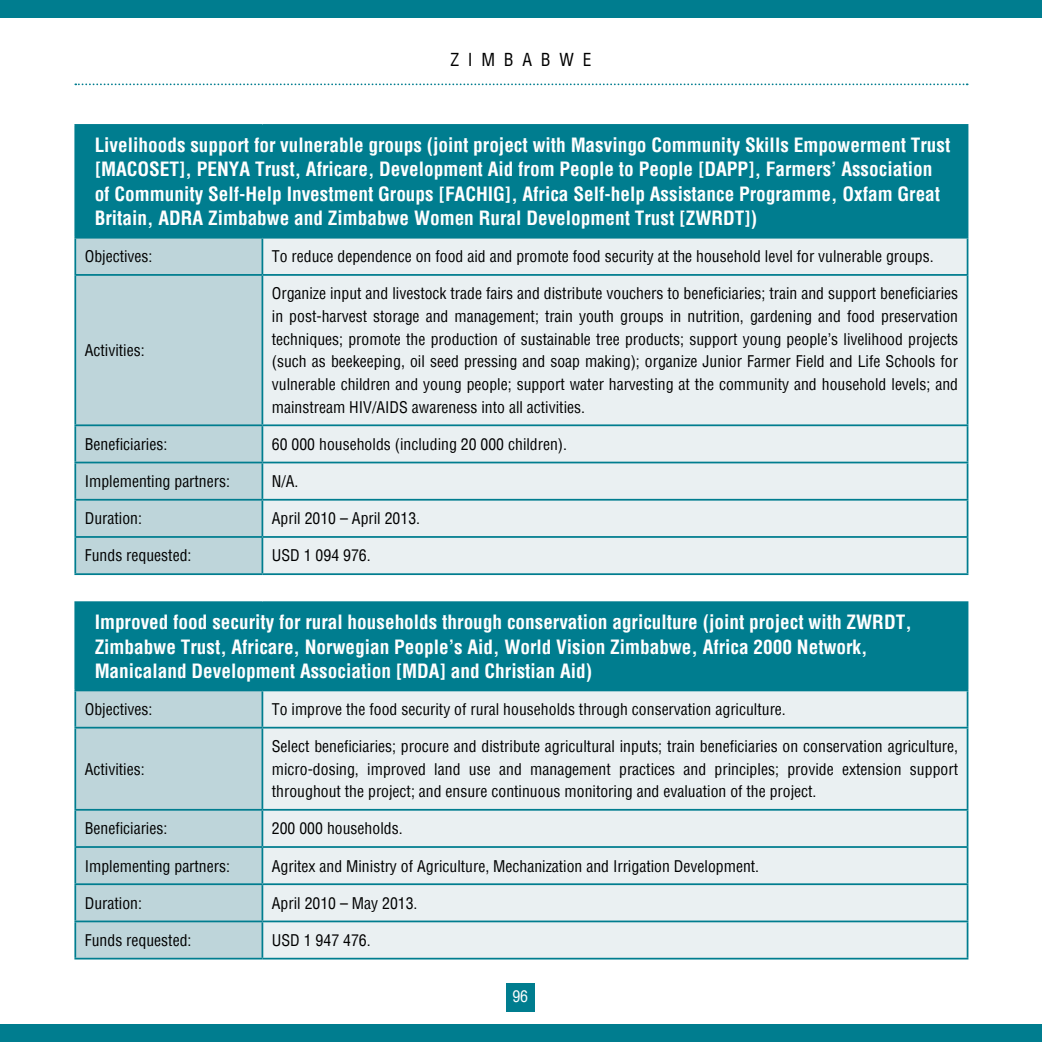
<style>
.page{position:relative;width:1042px;height:1042px;background:#fff}
.page>*{position:absolute;margin:0;border:0;box-sizing:border-box;transform-origin:0 0}
.t1{font:700 condensed 19.25px/24.5px "Helvetica";color:#fff}
.t2{font:condensed 17.5px "Helvetica";letter-spacing:.5em;color:#000}
.t3{font:condensed 15.75px/22.8px "Helvetica";color:#000;text-align:justify}
.t4{font:condensed 15.75px "Helvetica";color:#fff}
</style>
<div class="page">
<div style="left:506px;top:983px;width:28px;height:29px;background:#007d8f"></div>
<div style="left:75px;top:125px;width:892px;height:113px;background:#007d8f"></div>
<div style="left:76px;top:239px;width:185px;height:334px;background:#bed5da"></div>
<div style="left:263px;top:239px;width:703px;height:334px;background:#eaf0f2"></div>
<hr style="left:74px;top:124px;width:188px;height:2px;background:#007d8f">
<hr style="left:74px;top:126px;width:2px;height:111px;background:#007d8f">
<hr style="left:262px;top:124px;width:706px;height:2px;background:#007d8f">
<hr style="left:966px;top:126px;width:2px;height:111px;background:#007d8f">
<hr style="left:74px;top:237px;width:188px;height:2px;background:#007d8f">
<hr style="left:74px;top:239px;width:2px;height:35px;background:#007d8f">
<hr style="left:262px;top:237px;width:706px;height:2px;background:#007d8f">
<hr style="left:261px;top:239px;width:2px;height:35px;background:#007d8f">
<hr style="left:966px;top:239px;width:2px;height:35px;background:#007d8f">
<hr style="left:74px;top:274px;width:188px;height:2px;background:#007d8f">
<hr style="left:74px;top:276px;width:2px;height:148px;background:#007d8f">
<hr style="left:262px;top:274px;width:706px;height:2px;background:#007d8f">
<hr style="left:261px;top:276px;width:2px;height:148px;background:#007d8f">
<hr style="left:966px;top:276px;width:2px;height:148px;background:#007d8f">
<hr style="left:74px;top:424px;width:188px;height:2px;background:#007d8f">
<hr style="left:74px;top:426px;width:2px;height:36px;background:#007d8f">
<hr style="left:262px;top:424px;width:706px;height:2px;background:#007d8f">
<hr style="left:261px;top:426px;width:2px;height:36px;background:#007d8f">
<hr style="left:966px;top:426px;width:2px;height:36px;background:#007d8f">
<hr style="left:74px;top:462px;width:188px;height:1px;background:#007d8f">
<hr style="left:74px;top:463px;width:2px;height:36px;background:#007d8f">
<hr style="left:262px;top:462px;width:706px;height:1px;background:#007d8f">
<hr style="left:261px;top:463px;width:2px;height:36px;background:#007d8f">
<hr style="left:966px;top:463px;width:2px;height:36px;background:#007d8f">
<hr style="left:74px;top:499px;width:188px;height:1px;background:#007d8f">
<hr style="left:74px;top:500px;width:2px;height:36px;background:#007d8f">
<hr style="left:262px;top:499px;width:706px;height:1px;background:#007d8f">
<hr style="left:261px;top:500px;width:2px;height:36px;background:#007d8f">
<hr style="left:966px;top:500px;width:2px;height:36px;background:#007d8f">
<hr style="left:74px;top:536px;width:188px;height:2px;background:#007d8f">
<hr style="left:74px;top:538px;width:2px;height:35px;background:#007d8f">
<hr style="left:262px;top:536px;width:706px;height:2px;background:#007d8f">
<hr style="left:261px;top:538px;width:2px;height:35px;background:#007d8f">
<hr style="left:966px;top:538px;width:2px;height:35px;background:#007d8f">
<hr style="left:74px;top:573px;width:188px;height:2px;background:#007d8f">
<hr style="left:262px;top:573px;width:706px;height:2px;background:#007d8f">
<div style="left:75px;top:602px;width:892px;height:88px;background:#007d8f"></div>
<div style="left:76px;top:691px;width:185px;height:267px;background:#bed5da"></div>
<div style="left:263px;top:691px;width:703px;height:267px;background:#eaf0f2"></div>
<hr style="left:74px;top:601px;width:188px;height:2px;background:#007d8f">
<hr style="left:74px;top:603px;width:2px;height:86px;background:#007d8f">
<hr style="left:262px;top:601px;width:706px;height:2px;background:#007d8f">
<hr style="left:966px;top:603px;width:2px;height:86px;background:#007d8f">
<hr style="left:74px;top:689px;width:188px;height:2px;background:#007d8f">
<hr style="left:74px;top:691px;width:2px;height:36px;background:#007d8f">
<hr style="left:262px;top:689px;width:706px;height:2px;background:#007d8f">
<hr style="left:261px;top:691px;width:2px;height:36px;background:#007d8f">
<hr style="left:966px;top:691px;width:2px;height:36px;background:#007d8f">
<hr style="left:74px;top:727px;width:188px;height:1px;background:#007d8f">
<hr style="left:74px;top:728px;width:2px;height:81px;background:#007d8f">
<hr style="left:262px;top:727px;width:706px;height:1px;background:#007d8f">
<hr style="left:261px;top:728px;width:2px;height:81px;background:#007d8f">
<hr style="left:966px;top:728px;width:2px;height:81px;background:#007d8f">
<hr style="left:74px;top:809px;width:188px;height:1px;background:#007d8f">
<hr style="left:74px;top:810px;width:2px;height:36px;background:#007d8f">
<hr style="left:262px;top:809px;width:706px;height:1px;background:#007d8f">
<hr style="left:261px;top:810px;width:2px;height:36px;background:#007d8f">
<hr style="left:966px;top:810px;width:2px;height:36px;background:#007d8f">
<hr style="left:74px;top:846px;width:188px;height:2px;background:#007d8f">
<hr style="left:74px;top:848px;width:2px;height:35px;background:#007d8f">
<hr style="left:262px;top:846px;width:706px;height:2px;background:#007d8f">
<hr style="left:261px;top:848px;width:2px;height:35px;background:#007d8f">
<hr style="left:966px;top:848px;width:2px;height:35px;background:#007d8f">
<hr style="left:74px;top:883px;width:188px;height:2px;background:#007d8f">
<hr style="left:74px;top:885px;width:2px;height:35px;background:#007d8f">
<hr style="left:262px;top:883px;width:706px;height:2px;background:#007d8f">
<hr style="left:261px;top:885px;width:2px;height:35px;background:#007d8f">
<hr style="left:966px;top:885px;width:2px;height:35px;background:#007d8f">
<hr style="left:74px;top:920px;width:188px;height:2px;background:#007d8f">
<hr style="left:74px;top:922px;width:2px;height:36px;background:#007d8f">
<hr style="left:262px;top:920px;width:706px;height:2px;background:#007d8f">
<hr style="left:261px;top:922px;width:2px;height:36px;background:#007d8f">
<hr style="left:966px;top:922px;width:2px;height:36px;background:#007d8f">
<hr style="left:74px;top:958px;width:188px;height:1px;background:#007d8f">
<hr style="left:262px;top:958px;width:706px;height:1px;background:#007d8f">
<svg style="left:75px;top:83px;width:892px;height:2px"></svg>
<div style="left:0;top:0;width:1042px;height:17px;background:#007d8f"></div>
<div style="left:0;top:1024px;width:1042px;height:18px;background:#007d8f"></div>
<p class="t2" style="left:450px;top:49px;width:142px">ZIMBABWE</p>
<p class="t1" style="left:95px;top:132px;width:857px">Livelihoods support for vulnerable groups (joint project with Masvingo Community Skills Empowerment Trust [MACOSET], PENYA Trust, Africare, Development Aid from People to People [DAPP], Farmers’ Association of Community Self-Help Investment Groups [FACHIG], Africa Self-help Assistance Programme, Oxfam Great Britain, ADRA Zimbabwe and Zimbabwe Women Rural Development Trust [ZWRDT])</p>
<p class="t3" style="left:85px;top:245px;width:69px">Objectives:</p>
<p class="t3" style="left:272px;top:245px;width:663px">To reduce dependence on food aid and promote food security at the household level for vulnerable groups.</p>
<p class="t3" style="left:85px;top:339px;width:61px">Activities:</p>
<p class="t3" style="left:272px;top:282px;width:688px">Organize input and livestock trade fairs and distribute vouchers to beneficiaries; train and support beneficiaries in post-harvest storage and management; train youth groups in nutrition, gardening and food preservation techniques; promote the production of sustainable tree products; support young people’s livelihood projects (such as beekeeping, oil seed pressing and soap making); organize Junior Farmer Field and Life Schools for vulnerable children and young people; support water harvesting at the community and household levels; and mainstream HIV/AIDS awareness into all activities.</p>
<p class="t3" style="left:85px;top:432px;width:84px">Beneficiaries:</p>
<p class="t3" style="left:272px;top:432px;width:297px">60 000 households (including 20 000 children).</p>
<p class="t3" style="left:85px;top:470px;width:147px">Implementing partners:</p>
<p class="t3" style="left:272px;top:470px;width:28px">N/A.</p>
<p class="t3" style="left:85px;top:507px;width:59px">Duration:</p>
<p class="t3" style="left:272px;top:507px;width:150px">April 2010 – April 2013.</p>
<p class="t3" style="left:85px;top:544px;width:108px">Funds requested:</p>
<p class="t3" style="left:272px;top:544px;width:100px">USD 1 094 976.</p>
<p class="t1" style="left:95px;top:610px;width:818px">Improved food security for rural households through conservation agriculture (joint project with ZWRDT,<br>Zimbabwe Trust, Africare, Norwegian People’s Aid, World Vision Zimbabwe, Africa 2000 Network,<br>Manicaland Development Association [MDA] and Christian Aid)</p>
<p class="t3" style="left:85px;top:697px;width:69px">Objectives:</p>
<p class="t3" style="left:272px;top:697px;width:515px">To improve the food security of rural households through conservation agriculture.</p>
<p class="t3" style="left:85px;top:757px;width:61px">Activities:</p>
<p class="t3" style="left:272px;top:734px;width:688px">Select beneficiaries; procure and distribute agricultural inputs; train beneficiaries on conservation agriculture, micro-dosing, improved land use and management practices and principles; provide extension support throughout the project; and ensure continuous monitoring and evaluation of the project.</p>
<p class="t3" style="left:85px;top:817px;width:84px">Beneficiaries:</p>
<p class="t3" style="left:272px;top:817px;width:132px">200 000 households.</p>
<p class="t3" style="left:85px;top:854px;width:147px">Implementing partners:</p>
<p class="t3" style="left:272px;top:854px;width:489px">Agritex and Ministry of Agriculture, Mechanization and Irrigation Development.</p>
<p class="t3" style="left:85px;top:891px;width:59px">Duration:</p>
<p class="t3" style="left:272px;top:891px;width:147px">April 2010 – May 2013.</p>
<p class="t3" style="left:85px;top:928px;width:108px">Funds requested:</p>
<p class="t3" style="left:272px;top:928px;width:100px">USD 1 947 476.</p>
<p class="t4" style="left:512px;top:986px;width:17px">96</p>
</div>
